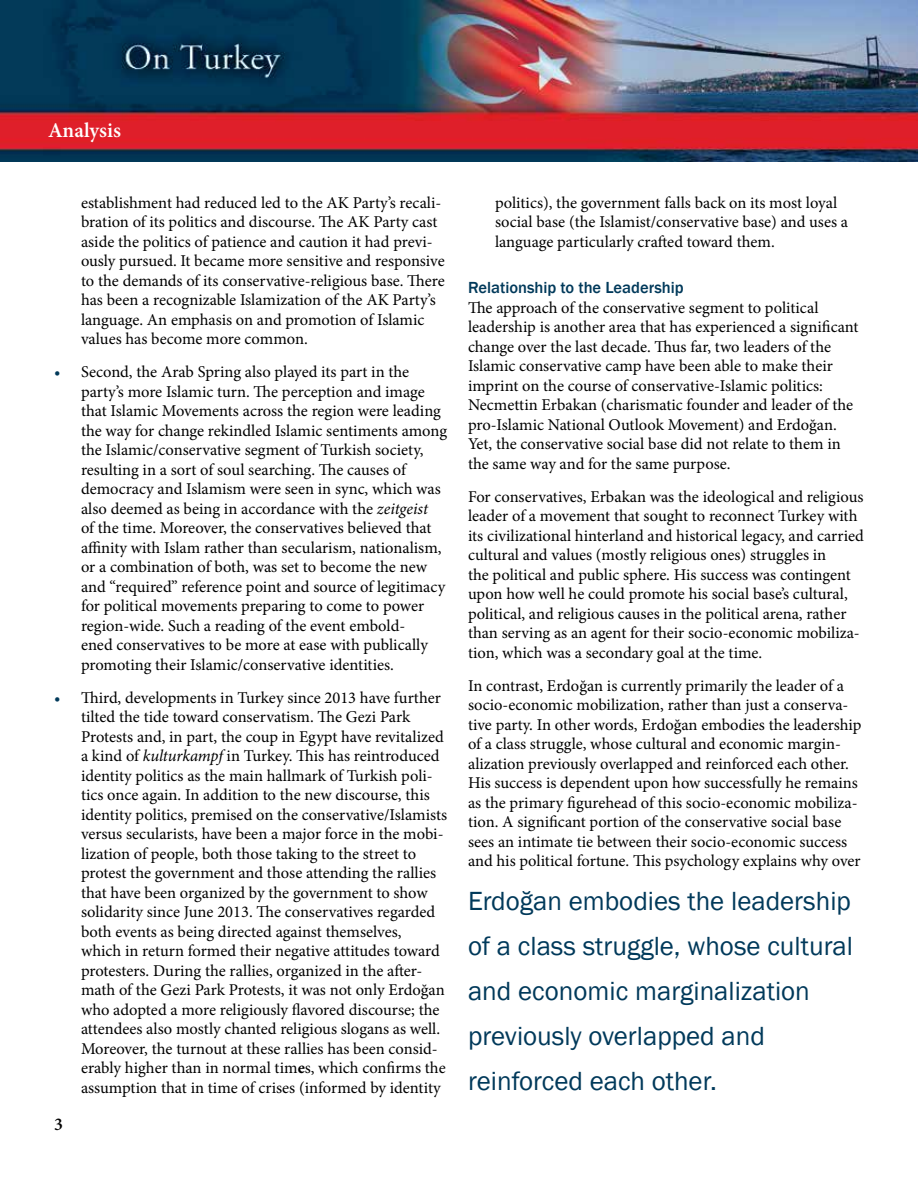
<style>
.page{position:relative;width:918px;height:1188px;background:#fff}
.page>*{position:absolute;margin:0;border:0;box-sizing:border-box;transform-origin:0 0}
.t1{font:27px/45px "Franklin Gothic";color:#00395a}
.t2{font:600 21px "Minion Pro";color:#fff}
.t3{font:600 18px "Minion Pro";color:#000}
.t4{font:16.5px/19.5px "Minion Pro";color:#000}
.t5{font:500 16.5px "Franklin Gothic";color:#00395a}
.s1{color:#00395a}
.s2{font-style:italic}
.s3{font-weight:700}
</style>
<div class="page">
<img style="left:0;top:0;width:918px;height:162px">
<p class="t2" style="left:48px;top:116px;width:75px">Analysis</p>
<p class="t4" style="left:81px;top:193px;width:365px">establishment had reduced led to the AK Party’s recali&shy;bration of its politics and discourse. The AK Party cast aside the politics of patience and caution it had previ&shy;ously pursued. It became more sensitive and responsive to the demands of its conservative-religious base. There has been a recognizable Islamization of the AK Party’s language. An emphasis on and promotion of Islamic values has become more common.</p>
<p class="t4" style="left:81px;top:362px;width:368px;text-indent:-27px"><span class="s1">•</span> Second, the Arab Spring also played its part in the party’s more Islamic turn. The perception and image that Islamic Movements across the region were leading the way for change rekindled Islamic sentiments among the Islamic/conservative segment of Turkish society, resulting in a sort of soul searching. The causes of democracy and Islamism were seen in sync, which was also deemed as being in accordance with the <span class="s2">zeitgeist<br></span>of the time. Moreover, the conservatives believed that affinity with Islam rather than secularism, nationalism, or a combination of both, was set to become the new and “required” reference point and source of legitimacy for political movements preparing to come to power region-wide. Such a reading of the event embold-<br>ened conservatives to be more at ease with publically promoting their Islamic/conservative identities.</p>
<p class="t4" style="left:81px;top:688px;width:368px;text-indent:-27px"><span class="s1">•</span> Third, developments in Turkey since 2013 have further tilted the tide toward conservatism. The Gezi Park Protests and, in part, the coup in Egypt have revitalized a kind of <span class="s2">kulturkampf</span> in Turkey. This has reintroduced identity politics as the main hallmark of Turkish poli&shy;tics once again. In addition to the new discourse, this identity politics, premised on the conservative/Islamists versus secularists, have been a major force in the mobi&shy;lization of people, both those taking to the street to protest the government and those attending the rallies that have been organized by the government to show solidarity since June 2013. The conservatives regarded both events as being directed against themselves,<br>which in return formed their negative attitudes toward protesters. During the rallies, organized in the after&shy;math of the Gezi Park Protests, it was not only Erdoğan who adopted a more religiously flavored discourse; the attendees also mostly chanted religious slogans as well.<br>Moreover, the turnout at these rallies has been consid&shy;erably higher than in normal tim<span class="s3">e</span>s, which confirms the assumption that in time of crises (informed by identity</p>
<p class="t3" style="left:54px;top:1111px;width:10px">3</p>
<p class="t4" style="left:495px;top:193px;width:355px">politics), the government falls back on its most loyal social base (the Islamist/conservative base) and uses a language particularly crafted toward them.</p>
<p class="t5" style="left:468px;top:278px;width:217px">Relationship to the Leadership</p>
<p class="t4" style="left:468px;top:298px;width:392px">The approach of the conservative segment to political leadership is another area that has experienced a significant change over the last decade. Thus far, two leaders of the Islamic conservative camp have been able to make their imprint on the course of conservative-Islamic politics:<br>Necmettin Erbakan (charismatic founder and leader of the pro-Islamic National Outlook Movement) and Erdoğan.<br>Yet, the conservative social base did not relate to them in the same way and for the same purpose.</p>
<p class="t4" style="left:468px;top:487px;width:397px">For conservatives, Erbakan was the ideological and religious leader of a movement that sought to reconnect Turkey with its civilizational hinterland and historical legacy, and carried cultural and values (mostly religious ones) struggles in<br>the political and public sphere. His success was contingent upon how well he could promote his social base’s cultural, political, and religious causes in the political arena, rather than serving as an agent for their socio-economic mobiliza&shy;tion, which was a secondary goal at the time.</p>
<p class="t4" style="left:468px;top:676px;width:395px">In contrast, Erdoğan is currently primarily the leader of a socio-economic mobilization, rather than just a conserva&shy;tive party. In other words, Erdoğan embodies the leadership of a class struggle, whose cultural and economic margin&shy;alization previously overlapped and reinforced each other.<br>His success is dependent upon how successfully he remains as the primary figurehead of this socio-economic mobiliza&shy;tion. A significant portion of the conservative social base sees an intimate tie between their socio-economic success and his political fortune. This psychology explains why over</p>
<h1 class="t1" style="left:468px;top:879px;width:387px">Erdoğan embodies the leadership of a class struggle, whose cultural and economic marginalization previously overlapped and reinforced each other.</h1>
</div>
